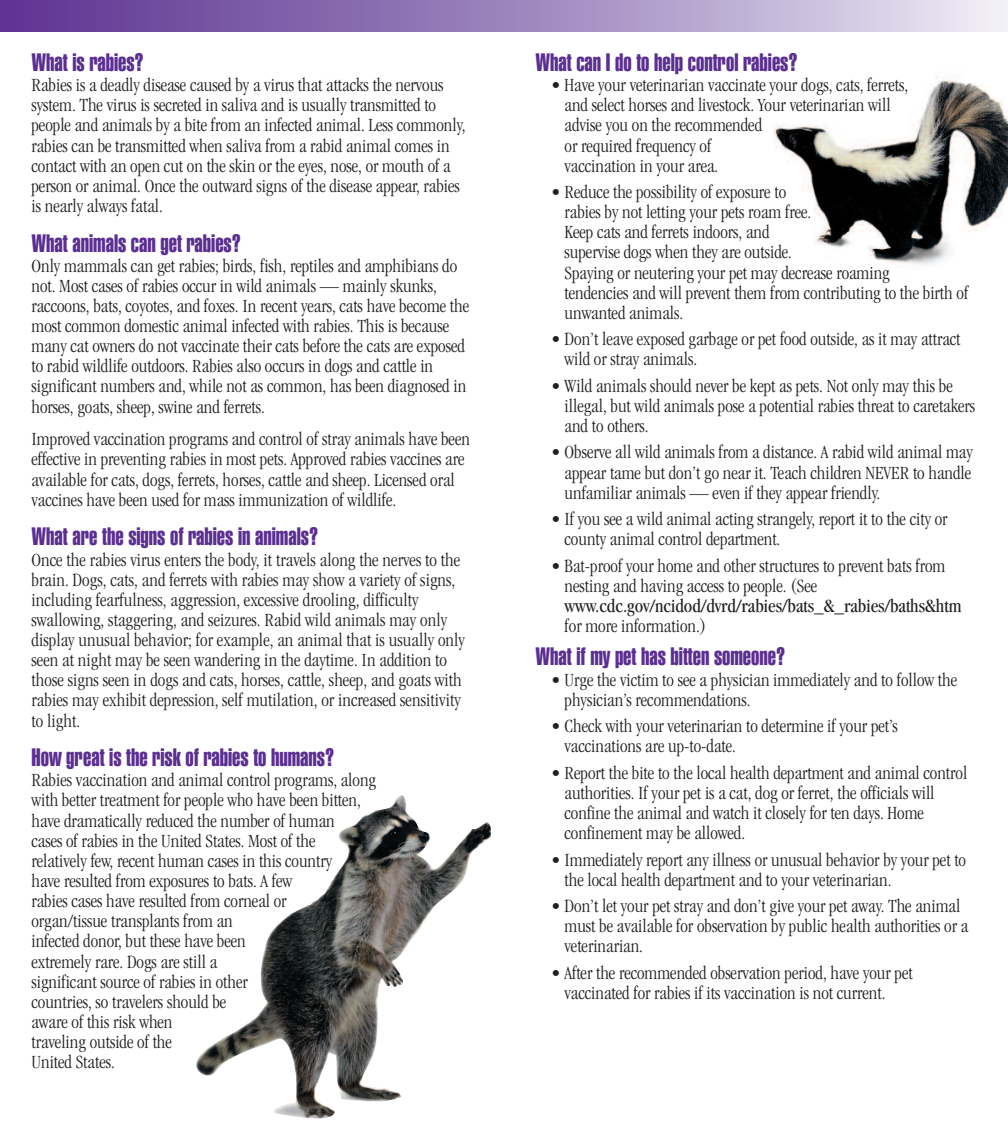
<style>
.page{position:relative;width:1008px;height:1134px;background:#fff}
.page>*{position:absolute;margin:0;border:0;box-sizing:border-box;transform-origin:0 0}
.t1{font:24.5px "Swiss 911 BT Extra Compressed";color:#5b2e91}
.t2{font:300 condensed 19.25px/20.1px "Garamond";color:#231f20}
.t3{font:condensed 19.25px "Garamond";color:#231f20}
</style>
<div class="page">
<img style="left:773px;top:75px;width:235px;height:190px">
<div style="left:0;top:0;width:1008px;height:32px;background:linear-gradient(to right,#572c8d,#e9e6f2)"></div>
<img style="left:196px;top:795px;width:296px;height:324px">
<p class="t1" style="left:32px;top:53px;width:114px">What is rabies?</p>
<p class="t2" style="left:31px;top:76px;width:435px">Rabies is a deadly disease caused by a virus that attacks the nervous system. The virus is secreted in saliva and is usually transmitted to people and animals by a bite from an infected animal. Less commonly, rabies can be transmitted when saliva from a rabid animal comes in contact with an open cut on the skin or the eyes, nose, or mouth of a person or animal. Once the outward signs of the disease appear, rabies is nearly always fatal.</p>
<p class="t1" style="left:32px;top:234px;width:211px">What animals can get rabies?</p>
<p class="t2" style="left:31px;top:257px;width:439px">Only mammals can get rabies; birds, fish, reptiles and amphibians do not. Most cases of rabies occur in wild animals — mainly skunks, raccoons, bats, coyotes, and foxes. In recent years, cats have become the most common domestic animal infected with rabies. This is because many cat owners do not vaccinate their cats before the cats are exposed to rabid wildlife outdoors. Rabies also occurs in dogs and cattle in significant numbers and, while not as common, has been diagnosed in horses, goats, sheep, swine and ferrets.</p>
<p class="t2" style="left:31px;top:431px;width:440px">Improved vaccination programs and control of stray animals have been effective in preventing rabies in most pets. Approved rabies vaccines are available for cats, dogs, ferrets, horses, cattle and sheep. Licensed oral vaccines have been used for mass immunization of wildlife.</p>
<p class="t1" style="left:32px;top:528px;width:288px">What are the signs of rabies in animals?</p>
<p class="t2" style="left:31px;top:551px;width:435px">Once the rabies virus enters the body, it travels along the nerves to the brain. Dogs, cats, and ferrets with rabies may show a variety of signs, including fearfulness, aggression, excessive drooling, difficulty swallowing, staggering, and seizures. Rabid wild animals may only display unusual behavior; for example, an animal that is usually only seen at night may be seen wandering in the daytime. In addition to those signs seen in dogs and cats, horses, cattle, sheep, and goats with rabies may exhibit depression, self mutilation, or increased sensitivity to light.</p>
<p class="t1" style="left:32px;top:749px;width:304px">How great is the risk of rabies to humans?</p>
<p class="t2" style="left:31px;top:772px;width:346px">Rabies vaccination and animal control programs, along with better treatment for people who have been bitten, have dramatically reduced the number of human<br>cases of rabies in the United States. Most of the<br>relatively few, recent human cases in this country<br>have resulted from exposures to bats. A few<br>rabies cases have resulted from corneal or<br>organ/tissue transplants from an<br>infected donor, but these have been<br>extremely rare. Dogs are still a<br>significant source of rabies in other<br>countries, so travelers should be<br>aware of this risk when<br>traveling outside of the<br>United States.</p>
<p class="t1" style="left:536px;top:53px;width:264px">What can I do to help control rabies?</p>
<p class="t2" style="left:565px;top:76px;width:345px;text-indent:-13px">• Have your veterinarian vaccinate your dogs, cats, ferrets, and select horses and livestock. Your veterinarian will advise you on the recommended<br>or required frequency of<br>vaccination in your area.</p>
<p class="t2" style="left:565px;top:183px;width:405px;text-indent:-13px">• Reduce the possibility of exposure to<br>rabies by not letting your pets roam free.<br>Keep cats and ferrets indoors, and<br>supervise dogs when they are outside.<br>Spaying or neutering your pet may decrease roaming<br>tendencies and will prevent them from contributing to the birth of unwanted animals.</p>
<p class="t2" style="left:565px;top:331px;width:397px;text-indent:-13px">• Don’t leave exposed garbage or pet food outside, as it may attract wild or stray animals.</p>
<p class="t2" style="left:565px;top:377px;width:412px;text-indent:-13px">• Wild animals should never be kept as pets. Not only may this be illegal, but wild animals pose a potential rabies threat to caretakers and to others.</p>
<p class="t2" style="left:565px;top:444px;width:410px;text-align:justify;text-indent:-13px">• Observe all wild animals from a distance. A rabid wild animal may appear tame but don’t go near it. Teach children NEVER to handle unfamiliar animals — even if they appear friendly.</p>
<p class="t2" style="left:565px;top:510px;width:385px;text-indent:-13px">• If you see a wild animal acting strangely, report it to the city or county animal control department.</p>
<p class="t2" style="left:565px;top:557px;width:382px;text-indent:-13px">• Bat-proof your home and other structures to prevent bats from nesting and having access to people. (See</p>
<p class="t3" style="left:565px;top:598px;width:398px">www.cdc.gov/ncidod/dvrd/rabies/bats_&amp;_rabies/baths&amp;htm</p>
<p class="t2" style="left:565px;top:617px;width:143px">for more information.)</p>
<p class="t1" style="left:536px;top:648px;width:251px">What if my pet has bitten someone?</p>
<p class="t2" style="left:565px;top:671px;width:394px;text-indent:-13px">• Urge the victim to see a physician immediately and to follow the physician’s recommendations.</p>
<p class="t2" style="left:565px;top:717px;width:335px;text-indent:-13px">• Check with your veterinarian to determine if your pet’s vaccinations are up-to-date.</p>
<p class="t2" style="left:565px;top:764px;width:404px;text-indent:-13px">• Report the bite to the local health department and animal control authorities. If your pet is a cat, dog or ferret, the officials will confine the animal and watch it closely for ten days. Home confinement may be allowed.</p>
<p class="t2" style="left:565px;top:851px;width:403px;text-indent:-13px">• Immediately report any illness or unusual behavior by your pet to the local health department and to your veterinarian.</p>
<p class="t2" style="left:565px;top:897px;width:405px;text-indent:-13px">• Don’t let your pet stray and don’t give your pet away. The animal must be available for observation by public health authorities or a veterinarian.</p>
<p class="t2" style="left:565px;top:964px;width:350px;text-indent:-13px">• After the recommended observation period, have your pet vaccinated for rabies if its vaccination is not current.</p>
</div>
